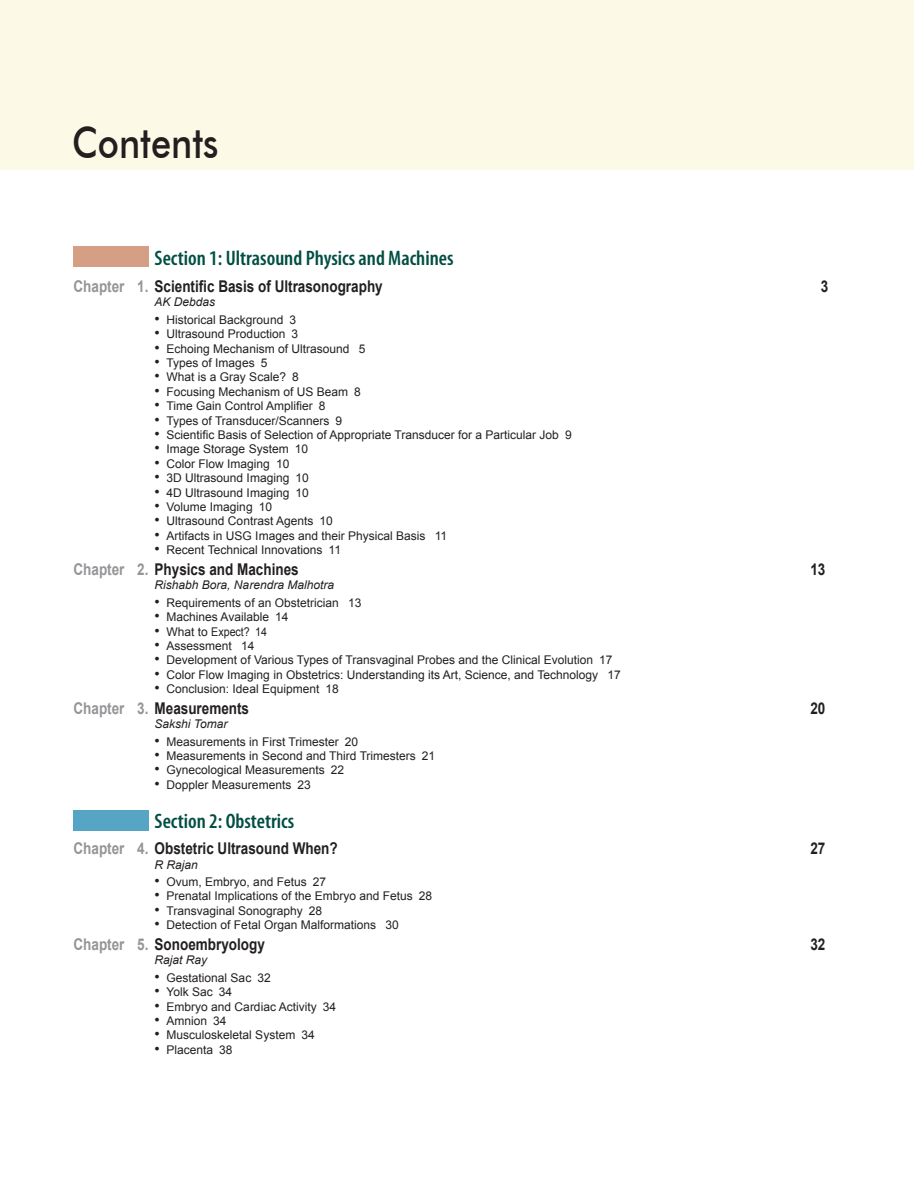
<style>
.page{position:relative;width:914px;height:1197px;background:#fff}
.page>*{position:absolute;margin:0;border:0;box-sizing:border-box;transform-origin:0 0}
.t1{font:500 43.2px "Futura BT";color:#231f20;scale:.83 1}
.t2{font:600 condensed 21px "Myriad Pro";color:#004e42}
.t3{font:700 16.2px "Arial";color:#231f20;scale:.83 1}
.t4{font:12px "Arial";color:#231f20}
.t5{font:italic 12px "Arial";color:#231f20}
.s1{color:#939598}
.s2{font-size:15px}
</style>
<div class="page">
<div style="left:73px;top:810px;width:75px;height:21px;background:#56a5c4"></div>
<div style="left:0;top:0;width:914px;height:169px;background:#fcfae7"></div>
<div style="left:73px;top:246px;width:75px;height:21px;background:#d59f85"></div>
<h1 class="t1" style="left:72px;top:116px;width:178px">Contents</h1>
<h2 class="t2" style="left:154px;top:245px;width:300px">Section 1: Ultrasound Physics and Machines</h2>
<h3 class="t3" style="left:74px;top:276px;width:374px"><span class="s1">Chapter 1.</span> Scientific Basis of Ultrasonography</h3>
<h3 class="t3" style="left:820px;top:276px;width:11px">3</h3>
<p class="t5" style="left:154px;top:295px;width:62px">AK Debdas</p>
<p class="t4" style="left:154px;top:312px;width:143px"><span class="s2">•</span> Historical Background 3</p>
<p class="t4" style="left:154px;top:326px;width:145px"><span class="s2">•</span> Ultrasound Production 3</p>
<p class="t4" style="left:154px;top:341px;width:212px"><span class="s2">•</span> Echoing Mechanism of Ultrasound 5</p>
<p class="t4" style="left:154px;top:355px;width:114px"><span class="s2">•</span> Types of Images 5</p>
<p class="t4" style="left:154px;top:369px;width:146px"><span class="s2">•</span> What is a Gray Scale? 8</p>
<p class="t4" style="left:154px;top:384px;width:208px"><span class="s2">•</span> Focusing Mechanism of US Beam 8</p>
<p class="t4" style="left:154px;top:398px;width:172px"><span class="s2">•</span> Time Gain Control Amplifier 8</p>
<p class="t4" style="left:154px;top:413px;width:189px"><span class="s2">•</span> Types of Transducer/Scanners 9</p>
<p class="t4" style="left:154px;top:427px;width:418px"><span class="s2">•</span> Scientific Basis of Selection of Appropriate Transducer for a Particular Job 9</p>
<p class="t4" style="left:154px;top:441px;width:155px"><span class="s2">•</span> Image Storage System 10</p>
<p class="t4" style="left:154px;top:456px;width:136px"><span class="s2">•</span> Color Flow Imaging 10</p>
<p class="t4" style="left:154px;top:470px;width:156px"><span class="s2">•</span> 3D Ultrasound Imaging 10</p>
<p class="t4" style="left:154px;top:485px;width:156px"><span class="s2">•</span> 4D Ultrasound Imaging 10</p>
<p class="t4" style="left:154px;top:499px;width:119px"><span class="s2">•</span> Volume Imaging 10</p>
<p class="t4" style="left:154px;top:513px;width:180px"><span class="s2">•</span> Ultrasound Contrast Agents 10</p>
<p class="t4" style="left:154px;top:528px;width:294px"><span class="s2">•</span> Artifacts in Usg Images and their Physical Basis 11</p>
<p class="t4" style="left:154px;top:542px;width:188px"><span class="s2">•</span> Recent Technical Innovations 11</p>
<h3 class="t3" style="left:74px;top:558px;width:273px"><span class="s1">Chapter 2.</span> Physics and Machines</h3>
<h3 class="t3" style="left:810px;top:558px;width:20px">13</h3>
<p class="t5" style="left:154px;top:577px;width:181px">Rishabh Bora, Narendra Malhotra</p>
<p class="t4" style="left:154px;top:595px;width:208px"><span class="s2">•</span> Requirements of an Obstetrician 13</p>
<p class="t4" style="left:154px;top:609px;width:135px"><span class="s2">•</span> Machines Available 14</p>
<p class="t4" style="left:154px;top:624px;width:114px"><span class="s2">•</span> What to Expect? 14</p>
<p class="t4" style="left:154px;top:638px;width:102px"><span class="s2">•</span> Assessment 14</p>
<p class="t4" style="left:154px;top:652px;width:459px"><span class="s2">•</span> Development of Various Types of Transvaginal Probes and the Clinical Evolution 17</p>
<p class="t4" style="left:154px;top:667px;width:468px"><span class="s2">•</span> Color Flow Imaging in Obstetrics: Understanding its Art, Science, and Technology 17</p>
<p class="t4" style="left:154px;top:681px;width:186px"><span class="s2">•</span> Conclusion: Ideal Equipment 18</p>
<h3 class="t3" style="left:74px;top:697px;width:213px"><span class="s1">Chapter 3.</span> Measurements</h3>
<h3 class="t3" style="left:810px;top:697px;width:20px">20</h3>
<p class="t5" style="left:154px;top:716px;width:74px">Sakshi Tomar</p>
<p class="t4" style="left:154px;top:734px;width:205px"><span class="s2">•</span> Measurements in first Trimester 20</p>
<p class="t4" style="left:154px;top:748px;width:282px"><span class="s2">•</span> Measurements in Second and Third Trimesters 21</p>
<p class="t4" style="left:154px;top:762px;width:191px"><span class="s2">•</span> Gynecological Measurements 22</p>
<p class="t4" style="left:154px;top:777px;width:158px"><span class="s2">•</span> Doppler Measurements 23</p>
<h2 class="t2" style="left:154px;top:808px;width:141px">Section 2: Obstetrics</h2>
<h3 class="t3" style="left:74px;top:838px;width:320px"><span class="s1">Chapter 4.</span> Obstetric Ultrasound When?</h3>
<h3 class="t3" style="left:810px;top:838px;width:20px">27</h3>
<p class="t5" style="left:154px;top:857px;width:45px">R Rajan</p>
<p class="t4" style="left:154px;top:874px;width:173px"><span class="s2">•</span> Ovum, Embryo, and Fetus 27</p>
<p class="t4" style="left:154px;top:888px;width:279px"><span class="s2">•</span> Prenatal Implications of the Embryo and Fetus 28</p>
<p class="t4" style="left:154px;top:903px;width:169px"><span class="s2">•</span> Transvaginal Sonography 28</p>
<p class="t4" style="left:154px;top:917px;width:246px"><span class="s2">•</span> Detection of Fetal Organ Malformations 30</p>
<h3 class="t3" style="left:74px;top:933px;width:232px"><span class="s1">Chapter 5.</span> Sonoembryology</h3>
<h3 class="t3" style="left:810px;top:933px;width:20px">32</h3>
<p class="t5" style="left:154px;top:952px;width:54px">Rajat Ray</p>
<p class="t4" style="left:154px;top:970px;width:118px"><span class="s2">•</span> Gestational Sac 32</p>
<p class="t4" style="left:154px;top:984px;width:79px"><span class="s2">•</span> Yolk Sac 34</p>
<p class="t4" style="left:154px;top:999px;width:183px"><span class="s2">•</span> Embryo and Cardiac Activity 34</p>
<p class="t4" style="left:154px;top:1013px;width:74px"><span class="s2">•</span> Amnion 34</p>
<p class="t4" style="left:154px;top:1027px;width:162px"><span class="s2">•</span> Musculoskeletal System 34</p>
<p class="t4" style="left:154px;top:1042px;width:80px"><span class="s2">•</span> Placenta 38</p>
</div>
